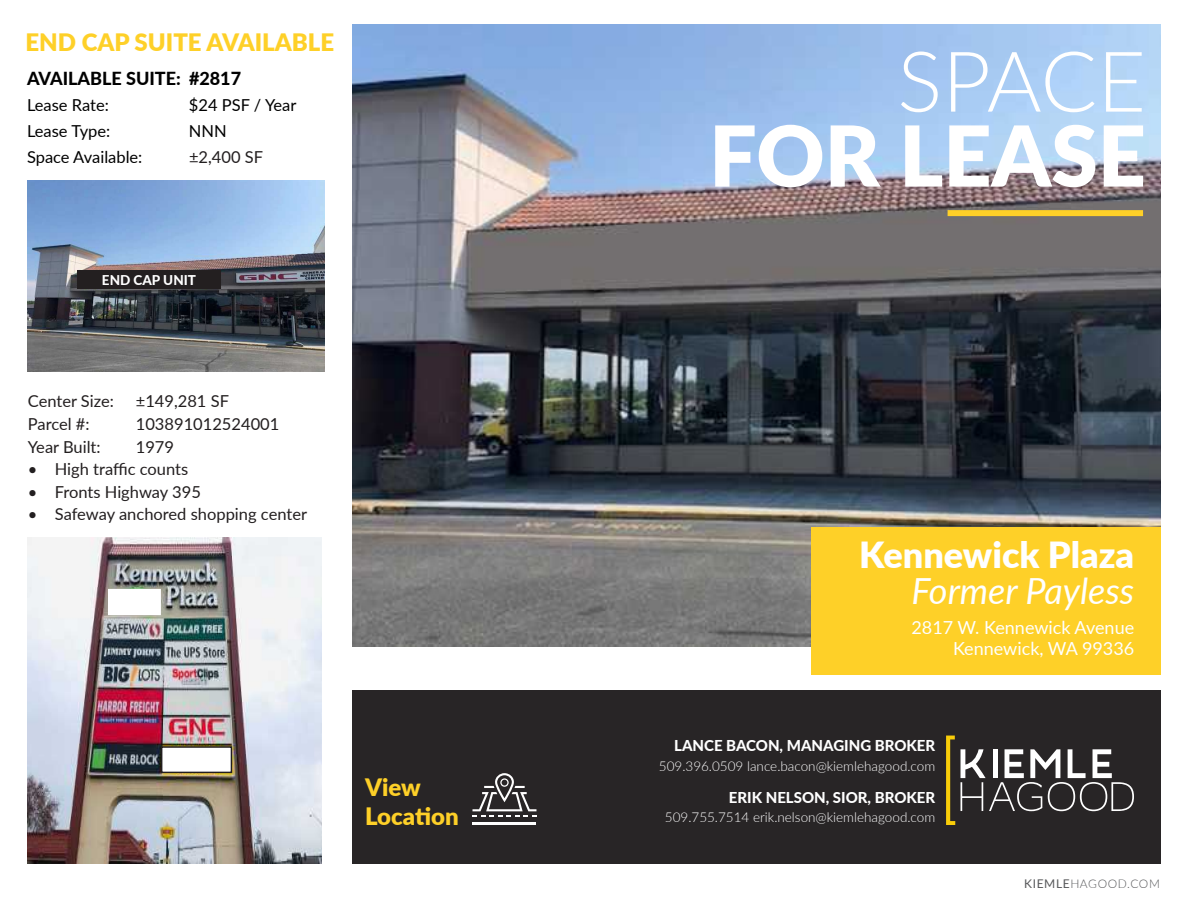
<style>
.page{position:relative;width:1188px;height:918px;background:#fff}
.page>*{position:absolute;margin:0;border:0;box-sizing:border-box;transform-origin:0 0}
.t1{font:900 84px "Lato";color:#fff}
.t2{font:300 84px "Lato";letter-spacing:-.01em;color:#fff}
.t3{font:900 36px/36px "Lato";color:#fff;text-align:right}
.t4{font:900 24px/28.8px "Lato";color:#fed028}
.t5{font:18px/21px "Lato";color:#fff;text-align:right}
.t6{font:800 18px "Lato";color:#000}
.t7{font:16.5px "Lato";color:#231f20}
.t8{font:16.5px "Lato";color:#000}
.t9{font:800 15px "Lato";color:#fff}
.t10{font:300 13.5px "Lato";color:#fff}
.t11{font:800 13.5px "Lato";color:#fff}
.t12{font:300 12px "Lato";letter-spacing:.05em;color:#57585a}
.s1{font-weight:400;font-style:italic}
.s2{font-weight:400}
</style>
<div class="page">
<div style="left:352px;top:690px;width:809px;height:174px;background:#282526"></div>
<img style="left:352px;top:24px;width:809px;height:623px">
<img style="left:28px;top:181px;width:297px;height:191px">
<img style="left:27px;top:538px;width:295px;height:326px">
<div style="left:811px;top:527px;width:350px;height:147px;background:#fed028"></div>
<hr style="left:472px;top:823px;width:64px;height:2px;background:#fff">
<svg style="left:472px;top:773px;width:64px;height:44px"></svg>
<svg style="left:961px;top:749px;width:173px;height:62px"></svg>
<svg style="left:946px;top:736px;width:9px;height:89px"></svg>
<div style="left:948px;top:210px;width:195px;height:6px;background:#fed028"></div>
<div style="left:77px;top:271px;width:143px;height:18px;background:#231f20"></div>
<div style="left:162px;top:747px;width:69px;height:25px;background:#fff"></div>
<div style="left:161px;top:746px;width:71px;height:27px;border:2px solid #231f20"></div>
<svg style="left:108px;top:588px;width:53px;height:27px"></svg>
<p class="t4" style="left:26px;top:27px;width:310px">END CAP SUITE AVAILABLE</p>
<p class="t6" style="left:27px;top:65px;width:216px">AVAILABLE SUITE: #2817</p>
<p class="t8" style="left:27px;top:93px;width:83px">Lease Rate:</p>
<p class="t8" style="left:189px;top:93px;width:109px">$24 PSF / Year</p>
<p class="t8" style="left:27px;top:119px;width:85px">Lease Type:</p>
<p class="t8" style="left:189px;top:119px;width:39px">NNN</p>
<p class="t8" style="left:27px;top:145px;width:117px">Space Available:</p>
<p class="t7" style="left:189px;top:145px;width:76px">±2,400 SF</p>
<p class="t11" style="left:102px;top:270px;width:96px">END CAP UNIT</p>
<p class="t7" style="left:28px;top:390px;width:88px">Center Size:</p>
<p class="t7" style="left:136px;top:390px;width:95px">±149,281 SF</p>
<p class="t7" style="left:28px;top:412px;width:63px">Parcel #:</p>
<p class="t7" style="left:136px;top:412px;width:145px">103891012524001</p>
<p class="t7" style="left:28px;top:435px;width:74px">Year Built:</p>
<p class="t7" style="left:136px;top:435px;width:40px">1979</p>
<p class="t7" style="left:28px;top:457px;width:162px">• High traffic counts</p>
<p class="t7" style="left:28px;top:480px;width:175px">• Fronts Highway 395</p>
<p class="t7" style="left:28px;top:502px;width:281px">• Safeway anchored shopping center</p>
<p class="t4" style="left:365px;top:772px;width:95px">View<br>Location</p>
<p class="t2" style="left:897px;top:23px;width:250px">SPACE</p>
<p class="t1" style="left:709px;top:93px;width:438px">FOR LEASE</p>
<p class="t3" style="left:859px;top:536px;width:276px">Kennewick Plaza<br><span class="s1">Former Payless</span></p>
<p class="t5" style="left:912px;top:616px;width:224px">2817 W. Kennewick Avenue<br>Kennewick, WA 99336</p>
<p class="t9" style="left:674px;top:735px;width:263px">LANCE BACON, MANAGING BROKER</p>
<p class="t10" style="left:659px;top:757px;width:278px">509.396.0509 lance.bacon@kiemlehagood.com</p>
<p class="t9" style="left:729px;top:786px;width:208px">ERIK NELSON, SIOR, BROKER</p>
<p class="t10" style="left:665px;top:808px;width:272px">509.755.7514 erik.nelson@kiemlehagood.com</p>
<p class="t12" style="left:1024px;top:875px;width:137px"><span class="s2">KIEMLE</span>HAGOOD.COM</p>
</div>
